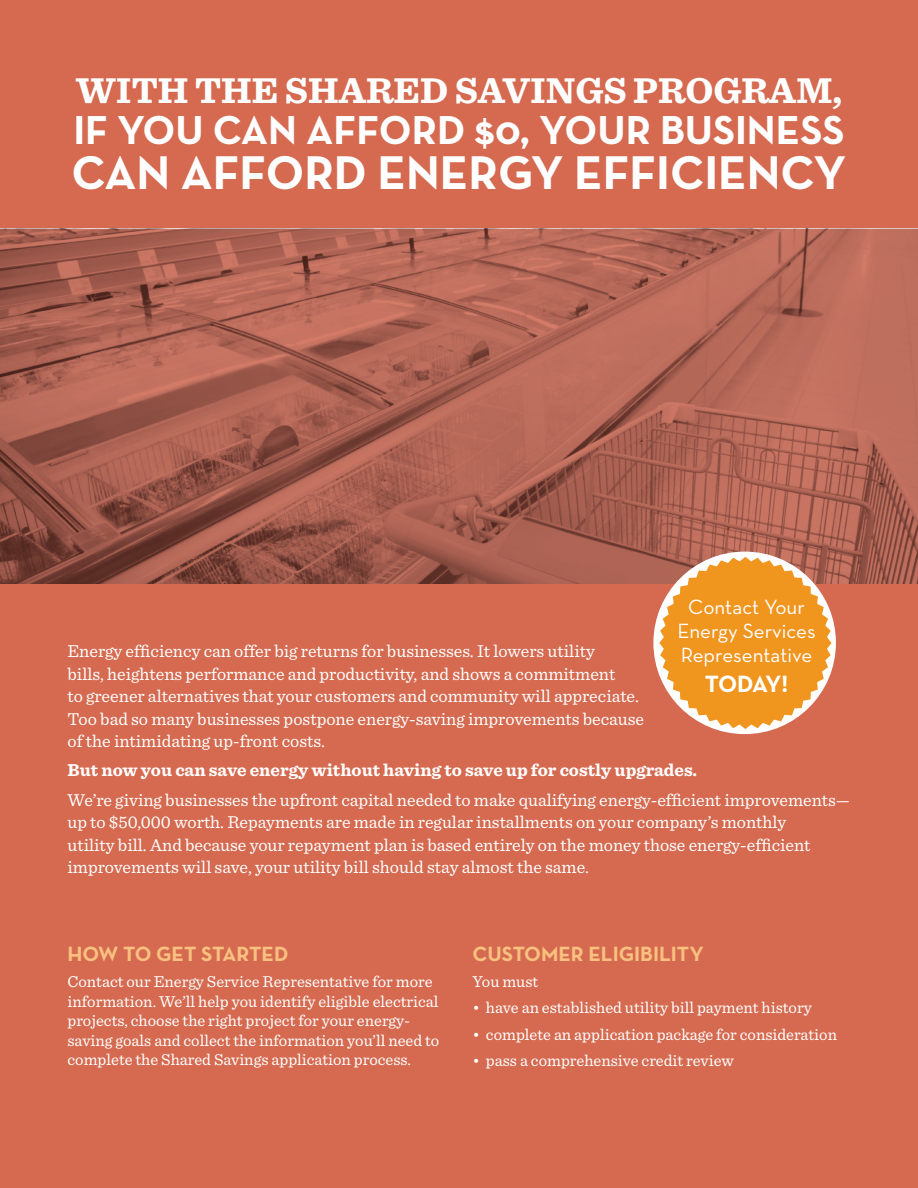
<style>
.page{position:relative;width:918px;height:1188px;background:#d56a50}
.page>*{position:absolute;margin:0;border:0;box-sizing:border-box;transform-origin:0 0}
.t1{font:700 48.15px "Neutraface Text";color:#fff}
.t2{font:700 41.1px "Neutraface Text";letter-spacing:-.005em;color:#fff}
.t3{font:700 37.5px "Sentinel";color:#fff}
.t4{font:700 24px "Neutraface Text";color:#fff}
.t5{font:21px/24px "Neutraface Text";color:#fff;text-align:center}
.t6{font:700 21px "Neutraface Text";color:#f9c17f}
.t7{font:18px/22.5px "Sentinel";color:#fff}
.t8{font:700 18px "Sentinel";color:#fff}
.t9{font:16.5px/19.5px "Sentinel";color:#fff}
</style>
<div class="page">
<svg style="left:0;top:229px;width:918px;height:354px;background:#ab6252"></svg>
<div style="left:653px;top:552px;width:183px;height:182px;background:#fff;border-radius:50%"></div>
<svg style="left:659px;top:557px;width:173px;height:172px"></svg>
<h3 class="t3" style="left:76px;top:67px;width:768px">WITH THE SHARED SAVINGS PROGRAM,</h3>
<h2 class="t2" style="left:73px;top:104px;width:73px">IF YOU</h2>
<h2 class="t2" style="left:213px;top:104px;width:195px">CAN AFFORD</h2>
<h2 class="t2" style="left:474px;top:104px;width:94px">$0, YOUR</h2>
<h2 class="t2" style="left:660px;top:104px;width:22px">BUSI</h2>
<h2 class="t2" style="left:747px;top:104px;width:52px">NESS</h2>
<h1 class="t1" style="left:72px;top:142px;width:228px">CAN AFFORD</h1>
<h1 class="t1" style="left:378px;top:142px;width:94px">ENERGY</h1>
<h1 class="t1" style="left:574px;top:142px;width:272px">EFFICIENCY</h1>
<p class="t5" style="left:677px;top:595px;width:140px">Contact Your<br>Energy Services<br>Representative</p>
<h3 class="t4" style="left:705px;top:668px;width:17px">TODAY</h3>
<h3 class="t4" style="left:782px;top:668px;width:8px">!</h3>
<p class="t7" style="left:68px;top:640px;width:578px">Energy efficiency can offer big returns for businesses. It lowers utility<br>bills, heightens performance and productivity, and shows a commitment<br>to greener alternatives that your customers and community will appreciate.<br>Too bad so many businesses postpone energy-saving improvements because of the intimidating up-front costs.</p>
<p class="t8" style="left:68px;top:759px;width:631px">But now you can save energy without having to save up for costly upgrades.</p>
<p class="t7" style="left:68px;top:788px;width:784px">We’re giving businesses the upfront capital needed to make qualifying energy-efficient improvements— up to $50,000 worth. Repayments are made in regular installments on your company’s monthly<br>utility bill. And because your repayment plan is based entirely on the money those energy-efficient improvements will save, your utility bill should stay almost the same.</p>
<p class="t6" style="left:68px;top:940px;width:222px">HOW TO GET STARTED</p>
<p class="t9" style="left:68px;top:971px;width:373px">Contact our Energy Service Representative for more information. We’ll help you identify eligible electrical projects, choose the right project for your energy&shy;saving goals and collect the information you’ll need to complete the Shared Savings application process.</p>
<p class="t6" style="left:472px;top:940px;width:233px">CUSTOMER ELIGIBILITY</p>
<p class="t9" style="left:472px;top:971px;width:67px">You must</p>
<p class="t9" style="left:472px;top:998px;width:341px">• have an established utility bill payment history</p>
<p class="t9" style="left:472px;top:1024px;width:366px">• complete an application package for consideration</p>
<p class="t9" style="left:472px;top:1050px;width:263px">• pass a comprehensive credit review</p>
</div>
